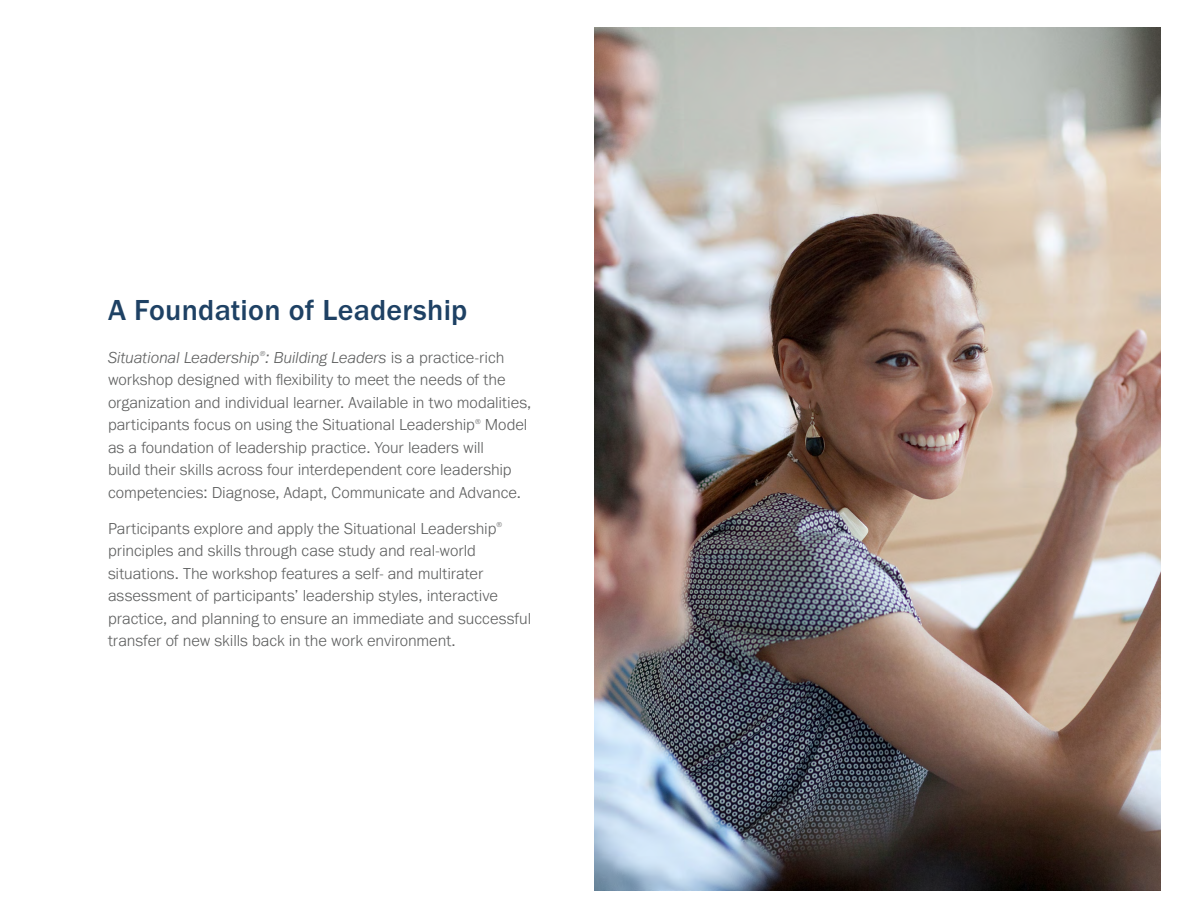
<style>
.page{position:relative;width:1188px;height:918px;background:#fff}
.page>*{position:absolute;margin:0;border:0;box-sizing:border-box;transform-origin:0 0}
.t1{font:500 30px "Franklin Gothic URW";letter-spacing:.01em;color:#1e4164}
.Body_Text__sans_seri{font:300 16.5px/22.5px "Franklin Gothic URW";letter-spacing:-.005em;color:#5f6060}
.Body_Text__sans_seri-2{font:italic 300 16.5px "Franklin Gothic URW";letter-spacing:-.005em;color:#5f6060}
.Body_Text__sans_seri-3{font:300 7.35px "Franklin Gothic URW";color:#5f6060}
.Body_Text__sans_seri-4{font:italic 300 7.35px "Franklin Gothic URW";color:#5f6060}
.s1{font-style:normal}
</style>
<div class="page">
<img style="left:594px;top:27px;width:567px;height:864px">
<h2 class="t1" style="left:108px;top:291px;width:361px">A Foundation of Leadership</h2>
<p class="Body_Text__sans_seri-2" style="left:108px;top:347px;width:398px">Situational Leadership : Building Leaders <span class="s1">is a practice-rich</span></p>
<p class="Body_Text__sans_seri-4" style="left:260px;top:349px;width:7px">®</p>
<p class="Body_Text__sans_seri" style="left:108px;top:368px;width:425px">workshop designed with flexibility to meet the needs of the organization and individual learner. Available in two modalities, participants focus on using the Situational Leadership</p>
<p class="Body_Text__sans_seri-3" style="left:475px;top:417px;width:7px">®</p>
<p class="Body_Text__sans_seri" style="left:485px;top:413px;width:44px">Model</p>
<p class="Body_Text__sans_seri" style="left:108px;top:436px;width:415px">as a foundation of leadership practice. Your leaders will<br>build their skills across four interdependent core leadership competencies: Diagnose, Adapt, Communicate and Advance.</p>
<p class="Body_Text__sans_seri" style="left:108px;top:517px;width:390px">Participants explore and apply the Situational Leadership</p>
<p class="Body_Text__sans_seri-3" style="left:496px;top:520px;width:7px">®</p>
<p class="Body_Text__sans_seri" style="left:108px;top:539px;width:425px">principles and skills through case study and real-world situations. The workshop features a self- and multirater assessment of participants’ leadership styles, interactive practice, and planning to ensure an immediate and successful transfer of new skills back in the work environment.</p>
</div>
